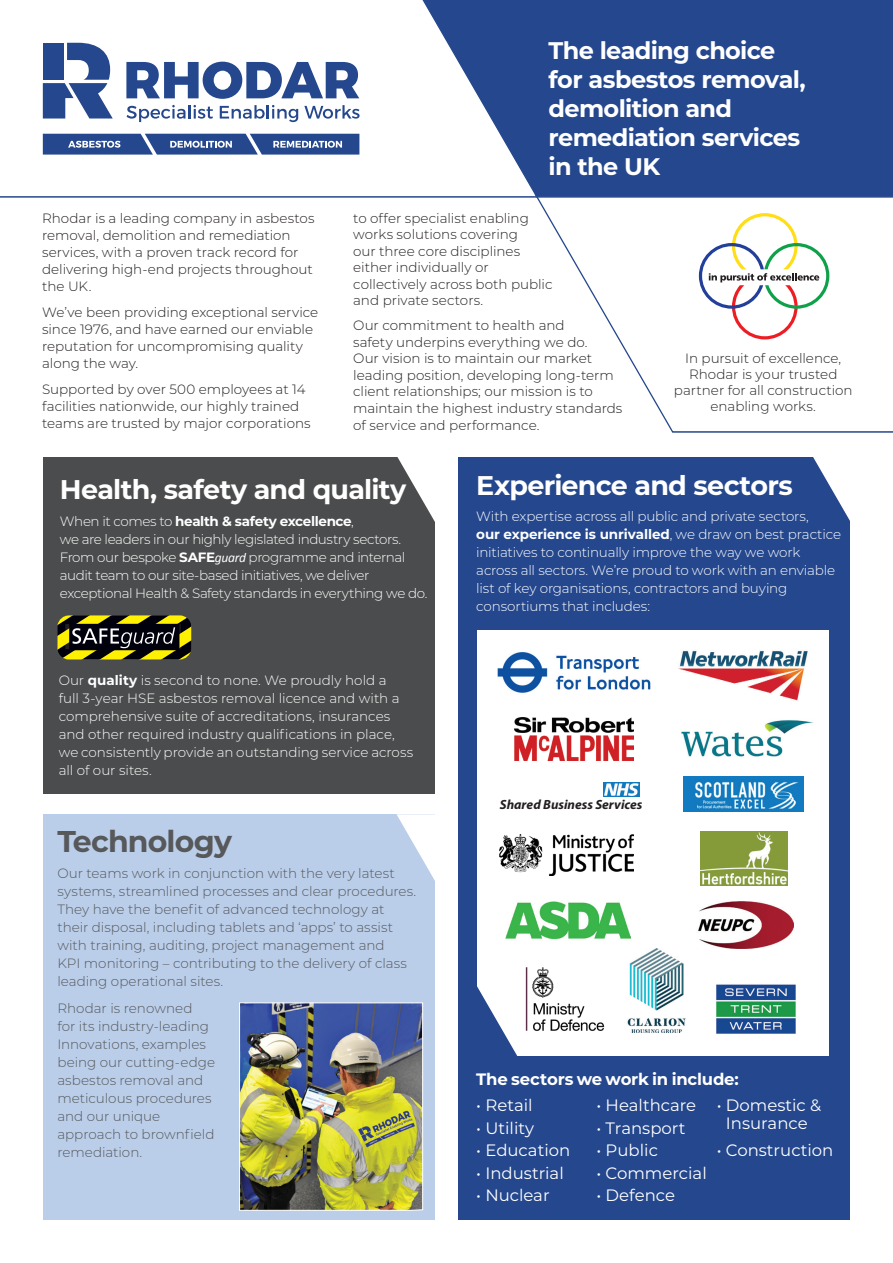
<style>
.page{position:relative;width:893px;height:1263px;background:#fff}
.page>*{position:absolute;margin:0;border:0;box-sizing:border-box;transform-origin:0 0}
.t1{font:700 30px "Montserrat";letter-spacing:-.025em;color:#57585a}
.t2{font:700 27px "Montserrat";letter-spacing:-.03em;color:#fff}
.t3{font:700 24px/28.8px "Montserrat";letter-spacing:-.025em;color:#fff}
.t4{font:16.5px/18px "Montserrat";color:#fff;text-align:center}
.t5{font:700 16.5px "Montserrat";letter-spacing:-.01em;color:#fff}
.t6{font:300 13.5px/16.5px "Montserrat";color:#231f20}
.t7{font:300 13.5px/18px "Montserrat";letter-spacing:-.01em;color:#fff}
.t8{font:300 13.5px/18px "Montserrat";color:#57585a}
.t9{font:300 13.5px/18px "Montserrat";letter-spacing:-.03em;color:#fff}
.t10{font:italic 700 13.35px "Myriad Pro";color:#231f20}
.s1{font-weight:700}
.s2{font-family:"Calibri";font-weight:400;font-style:italic}
</style>
<div class="page">
<svg style="left:422px;top:0;width:471px;height:193px;background:#3e5c9a"></svg>
<svg style="left:534px;top:193px;width:359px;height:240px"></svg>
<div style="left:43px;top:458px;width:392px;height:336px;background:#4b4c4d"></div>
<div style="left:43px;top:814px;width:392px;height:406px;background:#baceea"></div>
<svg style="left:699px;top:213px;width:130px;height:126px"></svg>
<svg style="left:57px;top:615px;width:134px;height:44px;background:#57541f"></svg>
<svg style="left:127px;top:105px;width:59px;height:17px"></svg>
<hr style="left:188px;top:105px;width:3px;height:14px;background:#24478d">
<svg style="left:194px;top:105px;width:19px;height:14px"></svg>
<svg style="left:220px;top:105px;width:78px;height:17px"></svg>
<svg style="left:304px;top:105px;width:56px;height:14px"></svg>
<svg style="left:126px;top:62px;width:233px;height:37px"></svg>
<svg style="left:43px;top:134px;width:316px;height:21px;background:#44629e"></svg>
<svg style="left:43px;top:43px;width:70px;height:76px"></svg>
<svg style="left:396px;top:457px;width:84px;height:65px"></svg>
<svg style="left:396px;top:814px;width:39px;height:67px"></svg>
<div style="left:458px;top:458px;width:392px;height:762px;background:#24478d"></div>
<svg style="left:812px;top:457px;width:38px;height:64px"></svg>
<div style="left:477px;top:630px;width:352px;height:425px;background:#fff"></div>
<img style="left:497px;top:648px;width:154px;height:48px">
<img style="left:514px;top:717px;width:120px;height:43px">
<img style="left:506px;top:901px;width:125px;height:40px">
<img style="left:716px;top:984px;width:81px;height:50px">
<img style="left:619px;top:948px;width:80px;height:85px">
<img style="left:701px;top:831px;width:86px;height:54px">
<img style="left:499px;top:834px;width:135px;height:42px">
<img style="left:683px;top:777px;width:121px;height:34px">
<img style="left:526px;top:967px;width:78px;height:64px">
<img style="left:674px;top:644px;width:140px;height:63px">
<img style="left:678px;top:702px;width:135px;height:63px">
<img style="left:604px;top:782px;width:36px;height:14px">
<img style="left:697px;top:902px;width:96px;height:47px">
<img style="left:239px;top:978px;width:280px;height:233px">
<hr style="left:0;top:196px;width:893px;height:2px;background:#24478d">
<p class="t6" style="left:42px;top:209px;width:274px;line-height:17.1px">Rhodar is a leading company in asbestos removal, demolition and remediation services, with a proven track record for delivering high-end projects throughout the UK.</p>
<p class="t6" style="left:42px;top:303px;width:278px;line-height:17.1px">We’ve been providing exceptional service since 1976, and have earned our enviable reputation for uncompromising quality along the way.</p>
<p class="t6" style="left:42px;top:380px;width:270px;line-height:17.1px">Supported by over 500 employees at 14 facilities nationwide, our highly trained teams are trusted by major corporations</p>
<p class="t3" style="left:549px;top:35px;width:259px">The leading choice for asbestos removal, demolition and remediation services in the UK</p>
<p class="t6" style="left:353px;top:209px;width:201px">to offer specialist enabling works solutions covering<br>our three core disciplines either individually or collectively across both public and private sectors.</p>
<p class="t6" style="left:353px;top:317px;width:271px">Our commitment to health and<br>safety underpins everything we do.<br>Our vision is to maintain our market leading position, developing long-term client relationships; our mission is to maintain the highest industry standards of service and performance.</p>
<p class="t6" style="left:674px;top:349px;width:180px;text-align:center">In pursuit of excellence,<br>Rhodar is your trusted partner for all construction enabling works.</p>
<p class="t2" style="left:60px;top:470px;width:348px">Health, safety and quality</p>
<p class="t9" style="left:60px;top:511px;width:369px">When it comes to <span class="s1">health &amp; safety excellence</span>,<br>we are leaders in our highly legislated industry sectors.<br>From our bespoke <span class="s1">SAFE</span><span class="s2">guard</span> programme and internal audit team to our site-based initiatives, we deliver exceptional Health &amp; Safety standards in everything we do.</p>
<p class="t7" style="left:59px;top:671px;width:356px">Our <span class="s1">quality</span> is second to none. We proudly hold a<br>full 3-year HSE asbestos removal licence and with a comprehensive suite of accreditations, insurances and other required industry qualifications in place, we consistently provide an outstanding service across all of our sites.</p>
<p class="t1" style="left:57px;top:819px;width:176px">Technology</p>
<p class="t8" style="left:57px;top:864px;width:360px">Our teams work in conjunction with the very latest systems, streamlined processes and clear procedures.<br>They have the benefit of advanced technology at their disposal, including tablets and ‘apps’ to assist with training, auditing, project management and<br>KPI monitoring – contributing to the delivery of class leading operational sites.</p>
<p class="t8" style="left:57px;top:998px;width:159px">Rhodar is renowned<br>for its industry-leading<br>Innovations, examples being our cutting-edge asbestos removal and meticulous procedures and our unique approach to brownfield remediation.</p>
<p class="t2" style="left:476px;top:466px;width:318px">Experience and sectors</p>
<p class="t7" style="left:476px;top:507px;width:366px">With expertise across all public and private sectors,<br><span class="s1">our experience is unrivalled</span>, we draw on best practice initiatives to continually improve the way we work across all sectors. We’re proud to work with an enviable list of key organisations, contractors and buying consortiums that includes:</p>
<p class="t10" style="left:500px;top:796px;width:144px">Shared Business Services</p>
<p class="t5" style="left:476px;top:1068px;width:264px">The sectors we work in include:</p>
<p class="t4" style="left:476px;top:1096px;width:58px">• Retail</p>
<p class="t4" style="left:476px;top:1118px;width:59px">• Utility</p>
<p class="t4" style="left:476px;top:1141px;width:96px">• Education</p>
<p class="t4" style="left:476px;top:1163px;width:89px">• Industrial</p>
<p class="t4" style="left:476px;top:1186px;width:75px">• Nuclear</p>
<p class="t4" style="left:596px;top:1096px;width:101px">• Healthcare</p>
<p class="t4" style="left:596px;top:1118px;width:90px">• Transport</p>
<p class="t4" style="left:596px;top:1141px;width:63px">• Public</p>
<p class="t4" style="left:596px;top:1163px;width:112px">• Commercial</p>
<p class="t4" style="left:596px;top:1186px;width:80px">• Defence</p>
<p class="t4" style="left:717px;top:1096px;width:106px">• Domestic &amp;<br>Insurance</p>
<p class="t4" style="left:717px;top:1141px;width:118px">• Construction</p>
</div>
